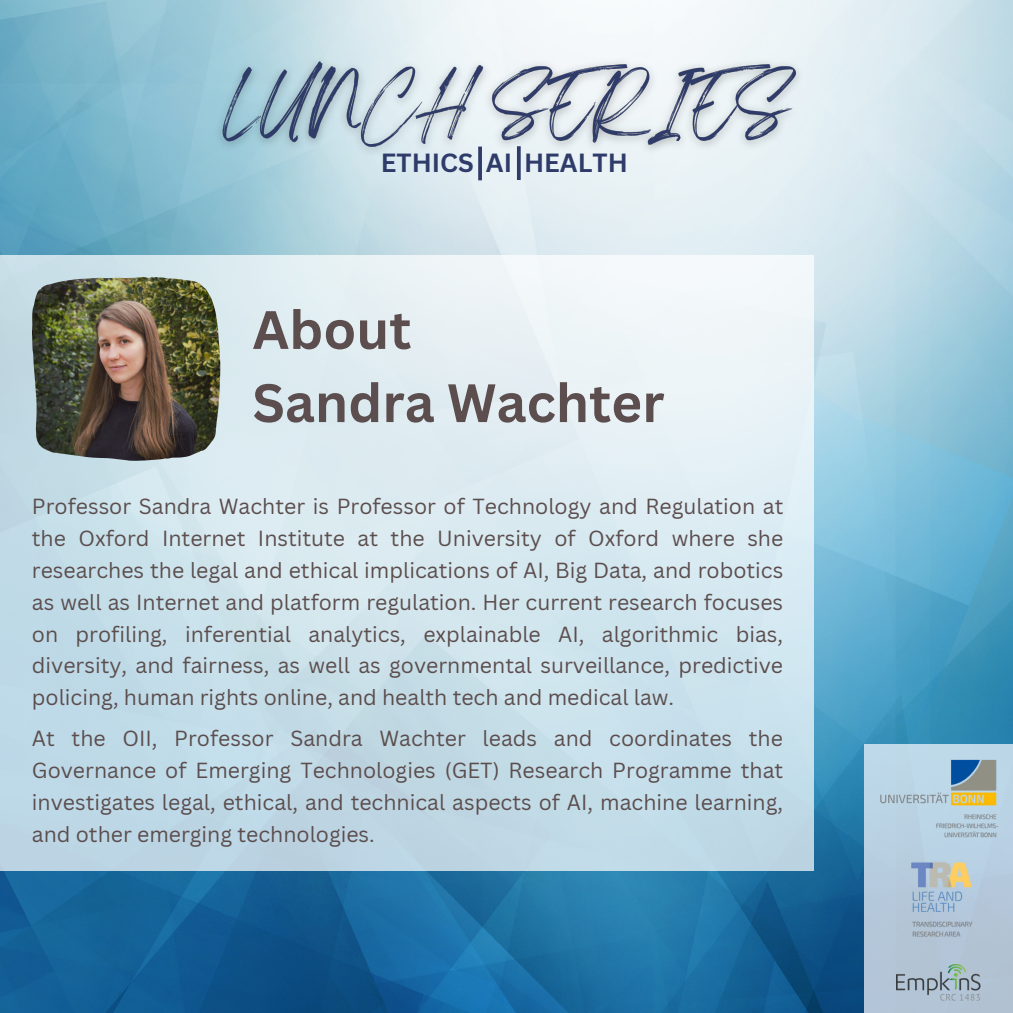
<style>
.page{position:relative;width:1013px;height:1013px;background:#fff}
.page>*{position:absolute;margin:0;border:0;box-sizing:border-box;transform-origin:0 0}
.t1{font:700 52.75px/73.1px "Canva Sans";color:#5c4e4e}
.t2{font:700 25.62px "Canva Sans";color:#2f3b69}
.t3{font:21.25px/31.8px "Canva Sans";color:#5c4e4e;text-align:justify}
</style>
<div class="page">
<img style="left:0;top:0;width:1012px;height:1012px">
<svg style="left:0;top:255px;width:814px;height:615px;background:#d1e4ed"></svg>
<img style="left:32px;top:277px;width:188px;height:183px">
<img style="left:208px;top:37px;width:602px;height:156px">
<div style="left:864px;top:744px;width:148px;height:268px;background:linear-gradient(to bottom,#bdd8ea,#b0c0d2)"></div>
<img style="left:908px;top:855px;width:104px;height:98px">
<img style="left:864px;top:753px;width:136px;height:90px">
<img style="left:896px;top:964px;width:84px;height:38px">
<hr style="left:517px;top:146px;width:3px;height:34px;background:#2f3b69">
<svg style="left:478px;top:147px;width:4px;height:33px"></svg>
<p class="t2" style="left:381px;top:144px;width:248px">ETHICS AI HEALTH</p>
<h1 class="t1" style="left:252px;top:292px;width:413px">About<br>Sandra Wachter</h1>
<p class="t3" style="left:32px;top:490px;width:753px">Professor Sandra Wachter is Professor of Technology and Regulation at the Oxford Internet Institute at the University of Oxford where she researches the legal and ethical implications of AI, Big Data, and robotics as well as Internet and platform regulation. Her current research focuses on profiling, inferential analytics, explainable AI, algorithmic bias, diversity, and fairness, as well as governmental surveillance, predictive policing, human rights online, and health tech and medical law.</p>
<p class="t3" style="left:32px;top:722px;width:752px">At the OII, Professor Sandra Wachter leads and coordinates the Governance of Emerging Technologies (GET) Research Programme that investigates legal, ethical, and technical aspects of AI, machine learning, and other emerging technologies.</p>
</div>
